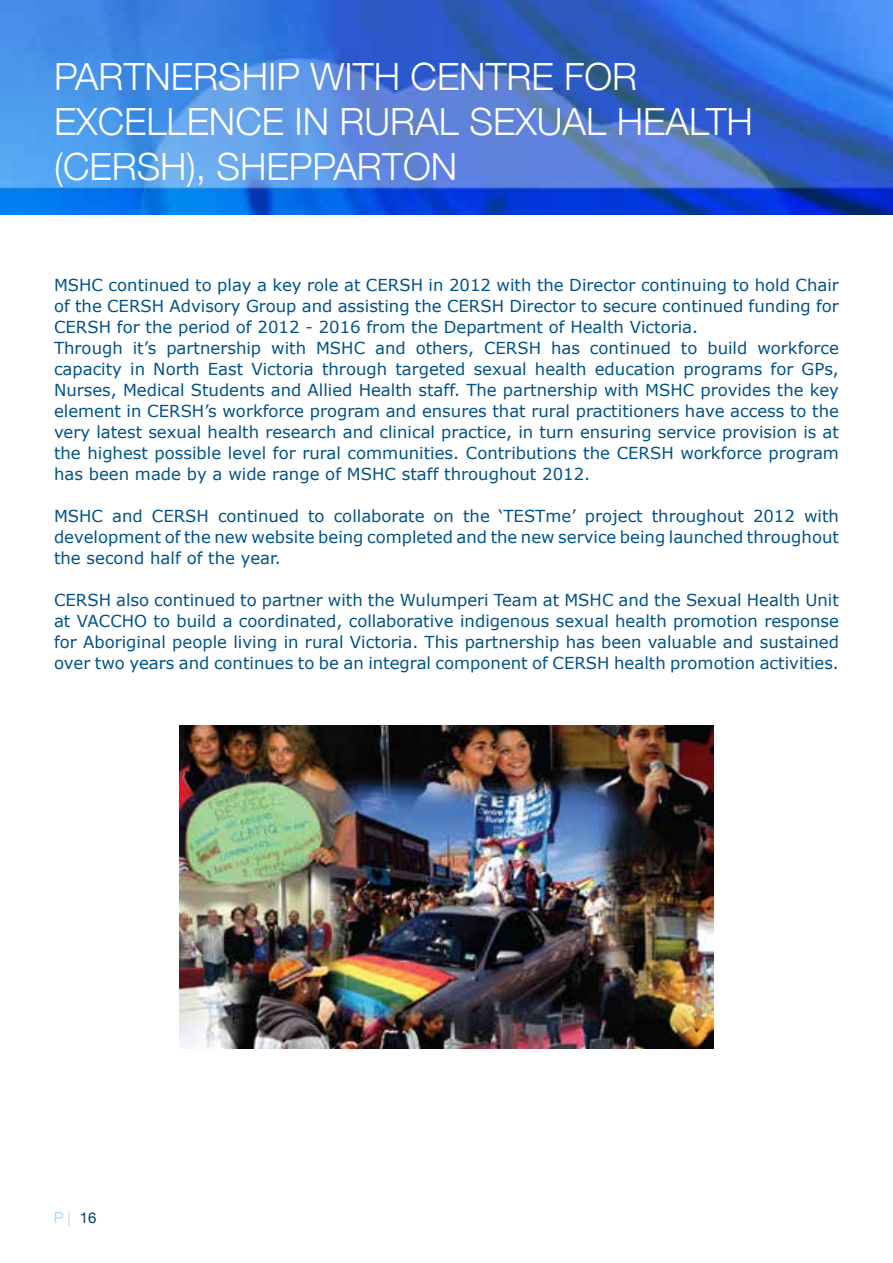
<style>
.page{position:relative;width:893px;height:1263px;background:#fff}
.page>*{position:absolute;margin:0;border:0;box-sizing:border-box;transform-origin:0 0}
.t1{font:300 37.5px "Helvetica Neue";color:#fff}
.t2{font:16.5px/21px "Verdana";color:#005288;text-align:justify}
.t3{font:300 15px "Helvetica Neue";color:#9cf}
.s1{font-weight:400;color:#003f5f}
</style>
<div class="page">
<img style="left:0;top:0;width:893px;height:214px">
<img style="left:179px;top:726px;width:535px;height:323px">
<h1 class="t1" style="left:54px;top:47px;width:45px">PARTNERSHIP</h1>
<h1 class="t1" style="left:311px;top:47px;width:52px">WITH</h1>
<h1 class="t1" style="left:411px;top:47px;width:51px">CENTRE</h1>
<h1 class="t1" style="left:564px;top:47px;width:47px">FOR</h1>
<h1 class="t1" style="left:54px;top:92px;width:47px">EXCELLENCE</h1>
<h1 class="t1" style="left:294px;top:92px;width:95px">IN RURAL</h1>
<h1 class="t1" style="left:469px;top:92px;width:47px">SEXUAL</h1>
<h1 class="t1" style="left:617px;top:92px;width:49px">HEALTH</h1>
<h1 class="t1" style="left:54px;top:137px;width:211px">(CERSH), SHEPPARTO</h1>
<h1 class="t1" style="left:431px;top:137px;width:28px">N</h1>
<p class="t2" style="left:54px;top:274px;width:786px;text-align:left">MSHC continued to play a key role at CERSH in 2012 with the Director continuing to hold Chair of the CERSH Advisory Group and assisting the CERSH Director to secure continued funding for CERSH for the period of 2012 - 2016 from the Department of Health Victoria.<br>Through it’s partnership with MSHC and others, CERSH has continued to build workforce capacity in North East Victoria through targeted sexual health education programs for GPs, Nurses, Medical Students and Allied Health staff. The partnership with MSHC provides the key element in CERSH’s workforce program and ensures that rural practitioners have access to the very latest sexual health research and clinical practice, in turn ensuring service provision is at the highest possible level for rural communities. Contributions the CERSH workforce program has been made by a wide range of MSHC staff throughout 2012.</p>
<p class="t2" style="left:54px;top:505px;width:786px">MSHC and CERSH continued to collaborate on the ‘TESTme’ project throughout 2012 with development of the new website being completed and the new service being launched throughout the second half of the year.</p>
<p class="t2" style="left:54px;top:589px;width:786px">CERSH also continued to partner with the Wulumperi Team at MSHC and the Sexual Health Unit at VACCHO to build a coordinated, collaborative indigenous sexual health promotion response for Aboriginal people living in rural Victoria. This partnership has been valuable and sustained over two years and continues to be an integral component of CERSH health promotion activities.</p>
<p class="t3" style="left:54px;top:1206px;width:44px">P | <span class="s1">16</span></p>
</div>
